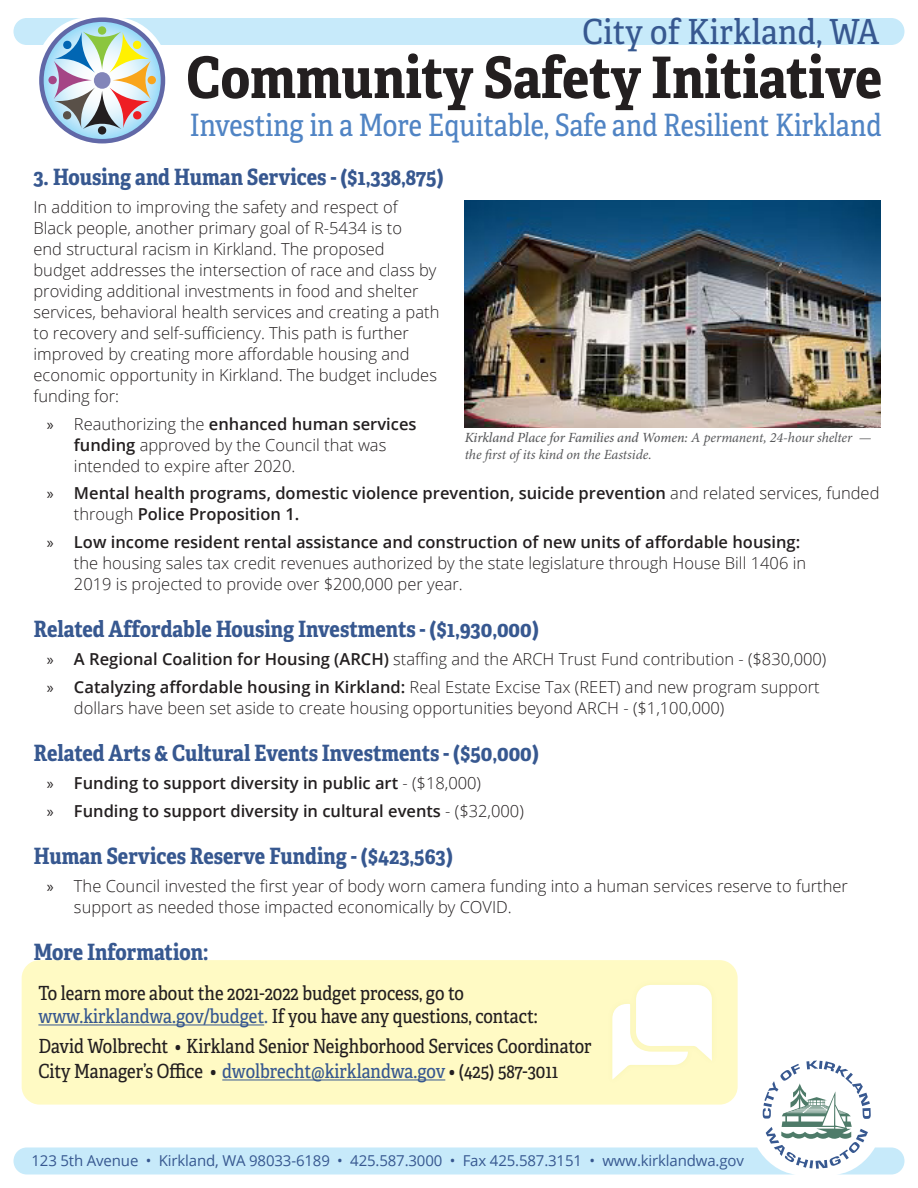
<style>
.page{position:relative;width:918px;height:1188px;background:#fff}
.page>*{position:absolute;margin:0;border:0;box-sizing:border-box;transform-origin:0 0}
.t1{font:700 57.15px "Adelle Condensed";color:#231f20}
.t2{font:34.5px "Adelle Condensed";letter-spacing:.01em;color:#375890;scale:1.04 1}
.t3{font:30.75px "Adelle Condensed";color:#5084c4}
.t4{font:700 22.5px "Adelle Condensed";color:#375890}
.t5{font:19.5px/23.4px "Adelle Condensed";color:#231f20}
.t6{font:300 16.5px/21px "Open Sans";color:#231f20}
.t7{font:600 16.5px/21px "Open Sans";color:#231f20}
.t8{font:15px "Open Sans";letter-spacing:-.01em;color:#375890}
.t9{font:italic 14.1px/16.8px "Minion Pro";letter-spacing:-.01em;color:#57585a}
.s1{font-family:"Myriad Pro";font-weight:400}
.s2{font-weight:600}
.s3{font-weight:300}
.s4{font-weight:500}
.s5{color:#375890}
</style>
<div class="page">
<div style="left:22px;top:960px;width:716px;height:145px;background:#fffac4;border-radius:18px"></div>
<svg style="left:14px;top:985px;width:891px;height:189px"></svg>
<svg style="left:41px;top:20px;width:122px;height:121px"></svg>
<div style="left:98px;top:126px;width:8px;height:9px;background:#231f20;border-radius:50%"></div>
<svg style="left:14px;top:18px;width:890px;height:111px"></svg>
<div style="left:94px;top:72px;width:17px;height:17px;background:#8285b9;border-radius:50%"></div>
<img style="left:465px;top:201px;width:415px;height:226px">
<p class="t2" style="left:583px;top:7px;width:287px">City of Kirkland, WA</p>
<p class="t1" style="left:186px;top:42px;width:697px">Community Safety Initiative</p>
<p class="t3" style="left:190px;top:103px;width:693px">Investing in a More Equitable, Safe and Resilient Kirkland</p>
<p class="t4" style="left:33px;top:163px;width:412px">3. Housing and Human Services - ($1,338,875)</p>
<p class="t6" style="left:33px;top:196px;width:407px">In addition to improving the safety and respect of Black people, another primary goal of R-5434 is to<br>end structural racism in Kirkland. The proposed budget addresses the intersection of race and class by providing additional investments in food and shelter services, behavioral health services and creating a path to recovery and self-sufficiency. This path is further improved by creating more affordable housing and economic opportunity in Kirkland. The budget includes funding for:</p>
<p class="t6" style="left:74px;top:413px;width:344px;text-indent:-27px"><span class="s1">»</span> Reauthorizing the <span class="s2">enhanced human services funding</span> approved by the Council that was intended to expire after 2020.</p>
<p class="t7" style="left:74px;top:483px;width:807px;text-indent:-27px"><span class="s1">»</span> Mental health programs, domestic violence prevention, suicide prevention <span class="s3">and related services, funded through</span> Police Proposition 1.</p>
<p class="t6" style="left:74px;top:531px;width:734px;text-indent:-27px"><span class="s1">»</span> <span class="s2">Low income resident rental assistance and construction of new units of affordable housing: </span>the housing sales tax credit revenues authorized by the state legislature through House Bill 1406 in<br>2019 is projected to provide over $200,000 per year.</p>
<p class="t4" style="left:33px;top:615px;width:507px">Related Affordable Housing Investments - ($1,930,000)</p>
<p class="t6" style="left:47px;top:648px;width:781px"><span class="s1">»</span> <span class="s2">A Regional Coalition for Housing (ARCH)</span> staffing and the ARCH Trust Fund contribution - ($830,000)</p>
<p class="t6" style="left:74px;top:676px;width:747px;text-indent:-27px"><span class="s1">»</span> <span class="s2">Catalyzing affordable housing in Kirkland:</span> Real Estate Excise Tax (REET) and new program support dollars have been set aside to create housing opportunities beyond ARCH - ($1,100,000)</p>
<p class="t4" style="left:33px;top:739px;width:507px">Related Arts &amp; Cultural Events Investments - ($50,000)</p>
<p class="t7" style="left:47px;top:772px;width:436px"><span class="s1">»</span> Funding to support diversity in public art <span class="s3">- ($18,000)</span></p>
<p class="t7" style="left:47px;top:800px;width:478px"><span class="s1">»</span> Funding to support diversity in cultural events <span class="s3">- ($32,000)</span></p>
<p class="t4" style="left:33px;top:842px;width:421px">Human Services Reserve Funding - ($423,563)</p>
<p class="t6" style="left:74px;top:875px;width:775px;text-indent:-27px"><span class="s1">»</span> The Council invested the first year of body worn camera funding into a human services reserve to further support as needed those impacted economically by COVID.</p>
<p class="t4" style="left:33px;top:938px;width:176px">More Information:</p>
<p class="t9" style="left:465px;top:429px;width:408px"><span class="s4">Kirkland Place for Families and Women:</span> A permanent, 24-hour shelter — the first of its kind on the Eastside.</p>
<p class="t5" style="left:38px;top:980px;width:501px">To learn more about the 2021-2022 budget process, go to <span class="s5">www.kirklandwa.gov/budget.</span> If you have any questions, contact:</p>
<p class="t5" style="left:38px;top:1033px;width:555px">David Wolbrecht • Kirkland Senior Neighborhood Services Coordinator</p>
<p class="t5" style="left:38px;top:1059px;width:521px">City Manager’s Office • <span class="s5">dwolbrecht@kirklandwa.gov</span> • (425) 587-3011</p>
<p class="t8" style="left:32px;top:1150px;width:714px">123 5th Avenue • Kirkland, WA 98033-6189 • 425.587.3000 • Fax 425.587.3151 • www.kirklandwa.gov</p>
</div>
